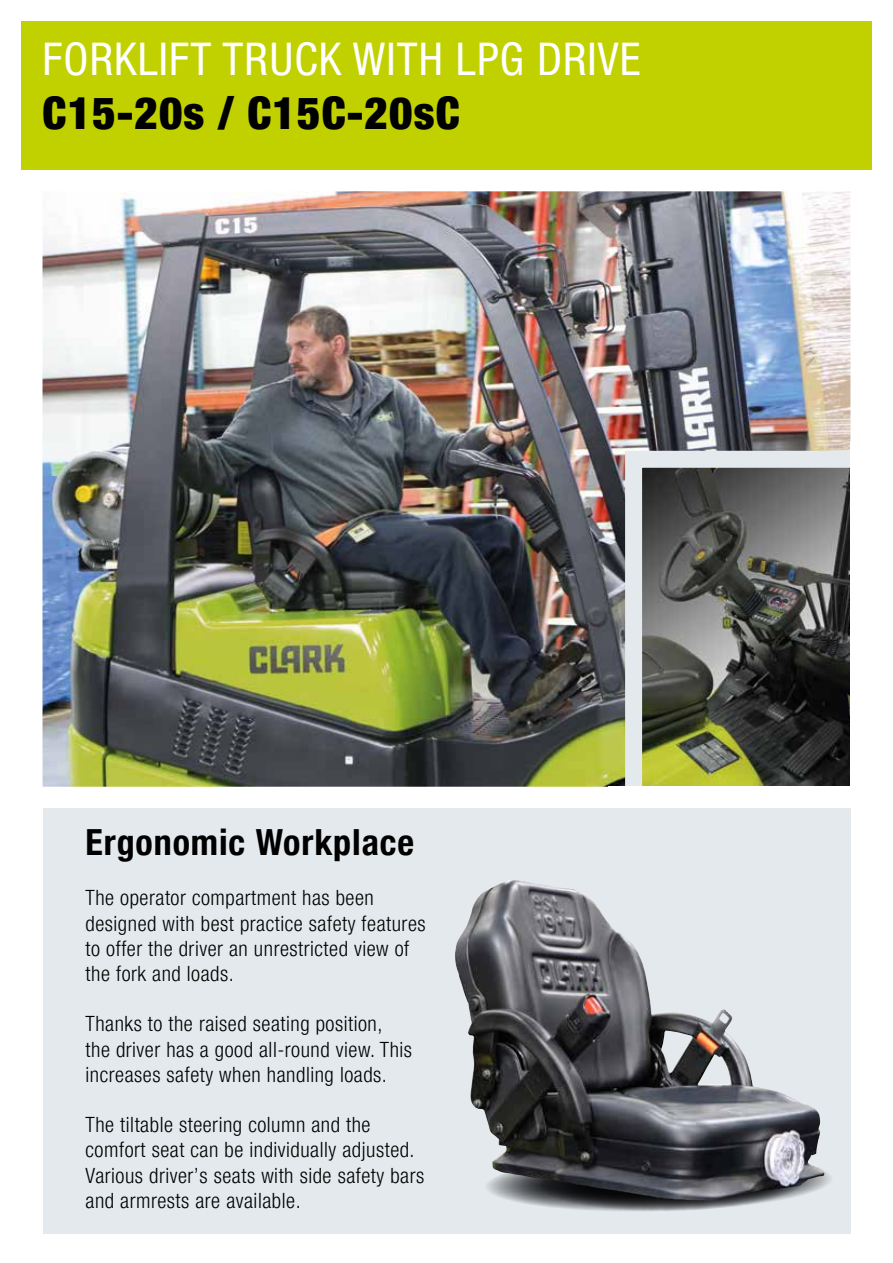
<style>
.page{position:relative;width:893px;height:1263px;background:#fff}
.page>*{position:absolute;margin:0;border:0;box-sizing:border-box;transform-origin:0 0}
.t1{font:condensed 45px "Helvetica Neue LT Pro";letter-spacing:.025em;color:#fff}
.t2{font:900 condensed 45px "Helvetica Neue LT Pro";letter-spacing:.025em;color:#000}
.t3{font:700 condensed 36px "Helvetica Neue LT Pro";letter-spacing:.025em;color:#000}
.t4{font:300 condensed 21px/25.2px "Helvetica Neue LT Pro";letter-spacing:.025em;color:#000}
</style>
<div class="page">
<div style="left:43px;top:808px;width:807px;height:425px;background:#e3e9ec"></div>
<svg style="left:515px;top:1171px;width:316px;height:40px"></svg>
<img style="left:43px;top:191px;width:807px;height:596px">
<img style="left:643px;top:469px;width:206px;height:317px">
<div style="left:625px;top:451px;width:242px;height:353px;border:17px solid #e3e9ec"></div>
<div style="left:608px;top:787px;width:280px;height:17px;background:#fff"></div>
<div style="left:850px;top:442px;width:22px;height:353px;background:#fff"></div>
<div style="left:21px;top:21px;width:851px;height:149px;background:#c1d100"></div>
<img style="left:455px;top:880px;width:370px;height:321px">
<h1 class="t1" style="left:43px;top:32px;width:600px">FORKLIFT TRUCK WITH LPG DRIVE</h1>
<h1 class="t2" style="left:43px;top:86px;width:419px">C15-20s / C15C-20sC</h1>
<h2 class="t3" style="left:86px;top:820px;width:330px">Ergonomic Workplace</h2>
<p class="t4" style="left:86px;top:885px;width:342px">The operator compartment has been designed with best practice safety features to offer the driver an unrestricted view of the fork and loads.</p>
<p class="t4" style="left:86px;top:1011px;width:328px">Thanks to the raised seating position, the driver has a good all-round view. This increases safety when handling loads.</p>
<p class="t4" style="left:86px;top:1112px;width:340px">The tiltable steering column and the comfort seat can be individually adjusted.<br>Various driver’s seats with side safety bars and armrests are available.</p>
</div>
